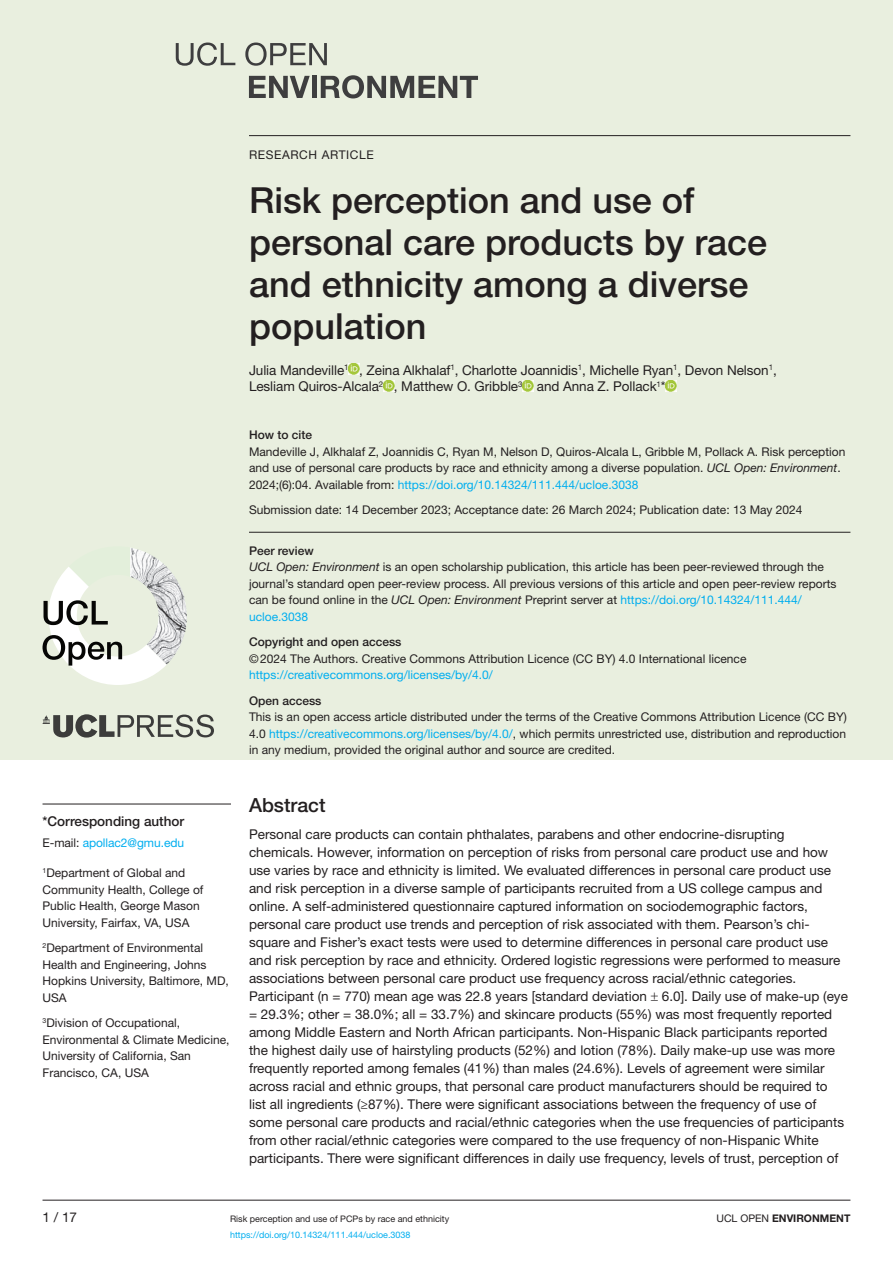
<style>
.page{position:relative;width:893px;height:1263px;background:#fff}
.page>*{position:absolute;margin:0;border:0;box-sizing:border-box;transform-origin:0 0}
.t1{font:500 36px/42px "Helvetica Neue LT Std";color:#231f20}
.t2{font:500 19.5px "Helvetica Neue LT Std";color:#231f20}
.t3{font:13.5px/18px "Helvetica Neue LT Std";color:#231f20}
.t4{font:500 13.5px "Helvetica Neue LT Std";color:#231f20}
.t5{font:12px/16.5px "Helvetica Neue LT Std";color:#231f20}
.t6{font:12px "Helvetica Neue LT Std";color:#00aeef}
.t7{font:500 12px "Helvetica Neue LT Std";color:#231f20}
.t8{font:12px "Helvetica Neue LT Std";letter-spacing:.05em;color:#231f20}
.t9{font:700 10.5px "Helvetica Neue LT Std";color:#231f20}
.t10{font:9px "Helvetica Neue LT Std";color:#231f20}
.t11{font:9px "Helvetica Neue LT Std";color:#00aeef}
.s1{color:#231f20}
.s2{font-style:italic}
.s3{color:#00aeef}
.s4{font-weight:500}
.s5{font-weight:400}
</style>
<div class="page">
<hr style="left:43px;top:1200px;width:807px;height:1px;background:#231f20">
<div style="left:0;top:0;width:893px;height:759px;background:#e9efdf"></div>
<svg style="left:176px;top:43px;width:59px;height:23px"></svg>
<svg style="left:245px;top:43px;width:82px;height:23px"></svg>
<svg style="left:249px;top:76px;width:61px;height:22px"></svg>
<hr style="left:312px;top:76px;width:4px;height:22px;background:#3e3e3f">
<svg style="left:321px;top:75px;width:157px;height:23px"></svg>
<svg style="left:43px;top:714px;width:171px;height:23px"></svg>
<svg style="left:43px;top:548px;width:144px;height:137px"></svg>
<hr style="left:249px;top:135px;width:601px;height:1px;background:#231f20">
<hr style="left:249px;top:532px;width:601px;height:1px;background:#231f20">
<svg style="left:349px;top:364px;width:10px;height:10px"></svg>
<svg style="left:383px;top:380px;width:11px;height:11px"></svg>
<svg style="left:522px;top:380px;width:11px;height:11px"></svg>
<svg style="left:666px;top:380px;width:10px;height:11px"></svg>
<hr style="left:43px;top:804px;width:188px;height:1px;background:#231f20">
<p class="t4" style="left:43px;top:813px;width:143px">*Corresponding author</p>
<p class="t6" style="left:43px;top:835px;width:143px"><span class="s1">E-mail:</span> apollac2@gmu.edu</p>
<p class="t5" style="left:43px;top:865px;width:162px"><sup>1</sup>Department of Global and<br>Community Health, College of<br>Public Health, George Mason<br>University, Fairfax, VA, USA</p>
<p class="t5" style="left:43px;top:940px;width:188px"><sup>2</sup>Department of Environmental<br>Health and Engineering, Johns<br>Hopkins University, Baltimore, MD,<br>USA</p>
<p class="t5" style="left:43px;top:1015px;width:188px"><sup>3</sup>Division of Occupational,<br>Environmental &amp; Climate Medicine,<br>University of California, San<br>Francisco, CA, USA</p>
<p class="t8" style="left:249px;top:147px;width:126px">RESEARCH ARTICLE</p>
<h1 class="t1" style="left:249px;top:178px;width:520px">Risk perception and use of personal care products by race and ethnicity among a diverse population</h1>
<p class="t3" style="left:249px;top:361px;width:529px;line-height:16.5px">Julia Mandeville<sup>1</sup> , Zeina Alkhalaf<sup>1</sup>, Charlotte Joannidis<sup>1</sup>, Michelle Ryan<sup>1</sup>, Devon Nelson<sup>1</sup>,<br>Lesliam Quiros-Alcala<sup>2</sup> , Matthew O. Gribble<sup>3</sup> and Anna Z. Pollack<sup>1</sup>*</p>
<p class="t7" style="left:249px;top:428px;width:65px">How to cite</p>
<p class="t5" style="left:249px;top:443px;width:598px">Mandeville J, Alkhalaf Z, Joannidis C, Ryan M, Nelson D, Quiros-Alcala L, Gribble M, Pollack A. Risk perception and use of personal care products by race and ethnicity among a diverse population. <span class="s2">UCL Open: Environment</span>.<br>2024;(6):04. Available from: <span class="s3">https://doi.org/10.14324/111.444/ucloe.3038</span></p>
<p class="t5" style="left:249px;top:501px;width:555px">Submission date: 14 December 2023; Acceptance date: 26 March 2024; Publication date: 13 May 2024</p>
<p class="t5" style="left:249px;top:542px;width:589px"><span class="s4">Peer review<br></span><span class="s2">UCL Open: Environment</span> is an open scholarship publication, this article has been peer-reviewed through the journal’s standard open peer-review process. All previous versions of this article and open peer-review reports can be found online in the <span class="s2">UCL Open: Environment</span> Preprint server at <span class="s3">https://doi.org/10.14324/111.444/ ucloe.3038</span></p>
<p class="t7" style="left:249px;top:635px;width:154px">Copyright and open access</p>
<p class="t5" style="left:249px;top:650px;width:499px">©2024 The Authors. Creative Commons Attribution Licence (CC BY) 4.0 International licence</p>
<p class="t6" style="left:249px;top:668px;width:245px">https://creativecommons.org/licenses/by/4.0/</p>
<p class="t7" style="left:249px;top:693px;width:74px">Open access</p>
<p class="t5" style="left:249px;top:708px;width:599px;text-align:justify">This is an open access article distributed under the terms of the Creative Commons Attribution Licence (CC BY)<br>4.0 <span class="s3">https://creativecommons.org/licenses/by/4.0/</span>, which permits unrestricted use, distribution and reproduction in any medium, provided the original author and source are credited.</p>
<h2 class="t2" style="left:249px;top:793px;width:78px">Abstract</h2>
<p class="t3" style="left:249px;top:825px;width:600px">Personal care products can contain phthalates, parabens and other endocrine-disrupting chemicals. However, information on perception of risks from personal care product use and how use varies by race and ethnicity is limited. We evaluated differences in personal care product use and risk perception in a diverse sample of participants recruited from a US college campus and online. A self-administered questionnaire captured information on sociodemographic factors, personal care product use trends and perception of risk associated with them. Pearson’s chi&shy;square and Fisher’s exact tests were used to determine differences in personal care product use and risk perception by race and ethnicity. Ordered logistic regressions were performed to measure associations between personal care product use frequency across racial/ethnic categories.<br>Participant (n = 770) mean age was 22.8 years [standard deviation 6.0]. Daily use of make-up (eye = 29.3%; other = 38.0%; all = 33.7%) and skincare products (55%) was most frequently reported among Middle Eastern and North African participants. Non-Hispanic Black participants reported the highest daily use of hairstyling products (52%) and lotion (78%). Daily make-up use was more frequently reported among females (41%) than males (24.6%). Levels of agreement were similar across racial and ethnic groups, that personal care product manufacturers should be required to list all ingredients (≥87%). There were significant associations between the frequency of use of some personal care products and racial/ethnic categories when the use frequencies of participants from other racial/ethnic categories were compared to the use frequency of non-Hispanic White participants. There were significant differences in daily use frequency, levels of trust, perception of</p>
<p class="t3" style="left:43px;top:1207px;width:36px">1 / 17</p>
<p class="t10" style="left:230px;top:1213px;width:221px">Risk perception and use of PCPs by race and ethnicity</p>
<p class="t9" style="left:716px;top:1211px;width:135px"><span class="s5">UCL OPEN</span> ENVIRONMENT</p>
<p class="t11" style="left:230px;top:1229px;width:182px">https://doi.org/10.14324/111.444/ucloe.3038</p>
</div>
